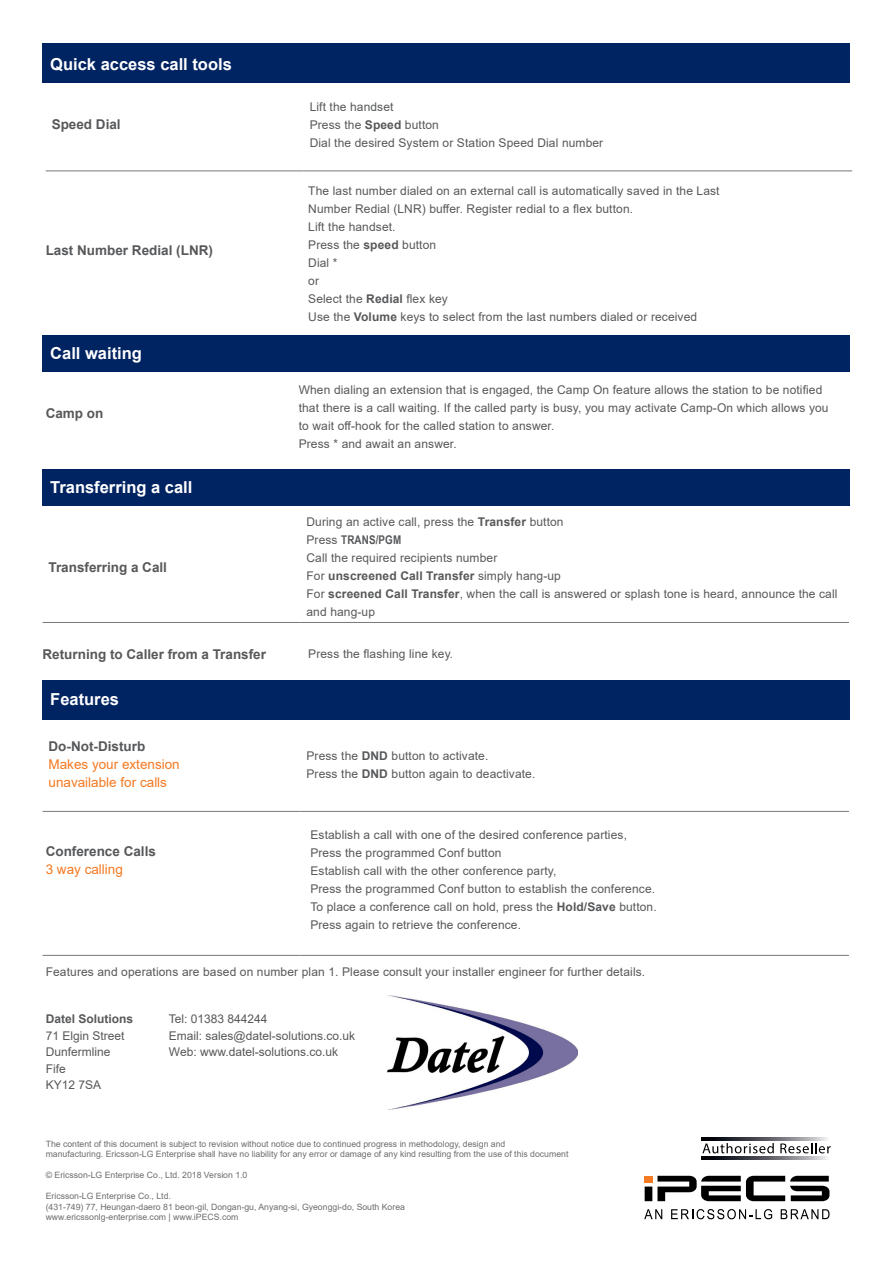
<style>
.page{position:relative;width:893px;height:1263px;background:#fff}
.page>*{position:absolute;margin:0;border:0;box-sizing:border-box;transform-origin:0 0}
.t1{font:700 16.5px "Arial";color:#fff}
.t2{font:700 13.5px "Arial";color:#57585a}
.t3{font:13.5px/18px "Arial";color:#f47921}
.orange_numbers{font:12px/18px "Arial";letter-spacing:.01em;color:#57585a}
.orange_numbers-2{font:700 12px "Arial";letter-spacing:.01em;color:#57585a}
.t4{font:700 12px "Arial Narrow";letter-spacing:.01em;color:#57585a}
.t5{font:8.7px "Arial";color:#6c6d70}
.s1{font-weight:700}
.s2{font-family:"Arial";font-weight:400}
.s3{font-weight:400}
</style>
<div class="page">
<hr style="left:43px;top:811px;width:257px;height:1px;background:#76787b">
<hr style="left:300px;top:811px;width:549px;height:1px;background:#76787b">
<hr style="left:43px;top:955px;width:257px;height:1px;background:#76787b">
<hr style="left:300px;top:955px;width:549px;height:1px;background:#76787b">
<div style="left:43px;top:469px;width:807px;height:36px;background:#002361"></div>
<hr style="left:43px;top:622px;width:257px;height:1px;background:#76787b">
<hr style="left:300px;top:622px;width:549px;height:1px;background:#76787b">
<div style="left:43px;top:680px;width:807px;height:40px;background:#002361"></div>
<div style="left:43px;top:335px;width:807px;height:36px;background:#002361"></div>
<div style="left:43px;top:44px;width:807px;height:39px;background:#002361"></div>
<hr style="left:46px;top:170px;width:258px;height:1px;background:#76787b">
<hr style="left:304px;top:170px;width:548px;height:1px;background:#76787b">
<img style="left:701px;top:1156px;width:127px;height:4px">
<img style="left:701px;top:1137px;width:127px;height:3px">
<svg style="left:645px;top:1176px;width:184px;height:25px"></svg>
<div style="left:644px;top:1176px;width:8px;height:6px;background:#f47a24"></div>
<svg style="left:644px;top:1209px;width:18px;height:10px"></svg>
<svg style="left:671px;top:1209px;width:101px;height:10px"></svg>
<svg style="left:781px;top:1209px;width:48px;height:10px"></svg>
<svg style="left:702px;top:1143px;width:72px;height:10px"></svg>
<svg style="left:780px;top:1143px;width:51px;height:10px"></svg>
<img style="left:388px;top:995px;width:189px;height:115px">
<p class="t1" style="left:50px;top:53px;width:183px">Quick access call tools</p>
<p class="t2" style="left:52px;top:115px;width:71px">Speed Dial</p>
<p class="t2" style="left:46px;top:241px;width:169px">Last Number Redial (LNR)</p>
<p class="t1" style="left:50px;top:341px;width:93px">Call waiting</p>
<p class="t2" style="left:46px;top:403px;width:59px">Camp on</p>
<p class="t1" style="left:50px;top:475px;width:144px">Transferring a call</p>
<p class="t2" style="left:49px;top:558px;width:120px">Transferring a Call</p>
<p class="orange_numbers" style="left:310px;top:98px;width:85px">Lift the handset</p>
<p class="orange_numbers" style="left:310px;top:116px;width:131px">Press the <span class="s1">Speed</span> button</p>
<p class="orange_numbers" style="left:310px;top:134px;width:295px">Dial the desired System or Station Speed Dial number</p>
<p class="orange_numbers" style="left:308px;top:181px;width:413px">The last number dialed on an external call is automatically saved in the Last<br>Number Redial (LNR) buffer. Register redial to a flex button.</p>
<p class="orange_numbers" style="left:308px;top:217px;width:89px">Lift the handset.</p>
<p class="orange_numbers" style="left:308px;top:235px;width:129px">Press the <span class="s1">speed</span> button</p>
<p class="orange_numbers" style="left:308px;top:253px;width:31px">Dial *</p>
<p class="orange_numbers" style="left:308px;top:271px;width:12px">or</p>
<p class="orange_numbers" style="left:308px;top:289px;width:141px">Select the <span class="s1">Redial</span> flex key</p>
<p class="orange_numbers" style="left:308px;top:307px;width:390px">Use the <span class="s1">Volume</span> keys to select from the last numbers dialed or received</p>
<p class="orange_numbers" style="left:299px;top:381px;width:531px">When dialing an extension that is engaged, the Camp On feature allows the station to be notified that there is a call waiting. If the called party is busy, you may activate Camp-On which allows you to wait off-hook for the called station to answer.</p>
<p class="orange_numbers" style="left:299px;top:435px;width:159px">Press * and await an answer.</p>
<p class="orange_numbers" style="left:306px;top:513px;width:259px">During an active call, press the <span class="s1">Transfer</span> button</p>
<p class="t4" style="left:306px;top:531px;width:96px"><span class="s2">Press</span> TRANS/PGM</p>
<p class="orange_numbers" style="left:306px;top:549px;width:192px">Call the required recipients number</p>
<p class="orange_numbers-2" style="left:306px;top:568px;width:256px"><span class="s3">For</span> unscreened Call Transfer <span class="s3">simply hang-up</span></p>
<p class="orange_numbers" style="left:306px;top:585px;width:532px">For <span class="s1">screened Call Transfer</span>, when the call is answered or splash tone is heard, announce the call and hang-up</p>
<p class="t2" style="left:43px;top:645px;width:225px">Returning to Caller from a Transfer</p>
<p class="orange_numbers" style="left:308px;top:645px;width:146px">Press the flashing line key.</p>
<p class="t1" style="left:50px;top:688px;width:70px">Features</p>
<p class="t2" style="left:49px;top:737px;width:98px">Do-Not-Disturb</p>
<p class="t3" style="left:49px;top:755px;width:133px">Makes your extension unavailable for calls</p>
<p class="t2" style="left:46px;top:842px;width:112px">Conference Calls</p>
<p class="t3" style="left:46px;top:860px;width:79px">3 way calling</p>
<p class="orange_numbers" style="left:306px;top:746px;width:183px">Press the <span class="s1">DND</span> button to activate.</p>
<p class="orange_numbers" style="left:306px;top:764px;width:230px">Press the <span class="s1">DND</span> button again to deactivate.</p>
<p class="orange_numbers" style="left:310px;top:826px;width:318px">Establish a call with one of the desired conference parties,</p>
<p class="orange_numbers" style="left:310px;top:844px;width:193px">Press the programmed Conf button</p>
<p class="orange_numbers" style="left:310px;top:862px;width:248px">Establish call with the other conference party,</p>
<p class="orange_numbers" style="left:310px;top:880px;width:346px">Press the programmed Conf button to establish the conference.</p>
<p class="orange_numbers" style="left:310px;top:898px;width:348px">To place a conference call on hold, press the <span class="s1">Hold/Save</span> button.</p>
<p class="orange_numbers" style="left:310px;top:916px;width:212px">Press again to retrieve the conference.</p>
<p class="orange_numbers" style="left:46px;top:963px;width:601px">Features and operations are based on number plan 1. Please consult your installer engineer for further details.</p>
<p class="orange_numbers-2" style="left:46px;top:1011px;width:89px">Datel Solutions</p>
<p class="orange_numbers" style="left:46px;top:1027px;width:80px">71 Elgin Street</p>
<p class="orange_numbers" style="left:46px;top:1043px;width:66px">Dunfermline</p>
<p class="orange_numbers" style="left:46px;top:1060px;width:22px">Fife</p>
<p class="orange_numbers" style="left:46px;top:1076px;width:57px">KY12 7SA</p>
<p class="orange_numbers" style="left:169px;top:1010px;width:100px">Tel: 01383 844244</p>
<p class="orange_numbers" style="left:169px;top:1027px;width:188px">Email: sales@datel-solutions.co.uk</p>
<p class="orange_numbers" style="left:169px;top:1043px;width:171px">Web: www.datel-solutions.co.uk</p>
<p class="t5" style="left:46px;top:1138px;width:461px">The content of this document is subject to revision without notice due to continued progress in methodology, design and</p>
<p class="t5" style="left:46px;top:1148px;width:524px">manufacturing. Ericsson-LG Enterprise shall have no liability for any error or damage of any kind resulting from the use of this document</p>
<p class="t5" style="left:46px;top:1169px;width:203px">© Ericsson-LG Enterprise Co., Ltd. 2018 Version 1.0</p>
<p class="t5" style="left:46px;top:1190px;width:127px">Ericsson-LG Enterprise Co., Ltd.</p>
<p class="t5" style="left:46px;top:1201px;width:361px">(431-749) 77, Heungan-daero 81 beon-gil, Dongan-gu, Anyang-si, Gyeonggi-do, South Korea</p>
<p class="t5" style="left:46px;top:1211px;width:194px">www.ericssonlg-enterprise.com | www.iPECS.com</p>
</div>
